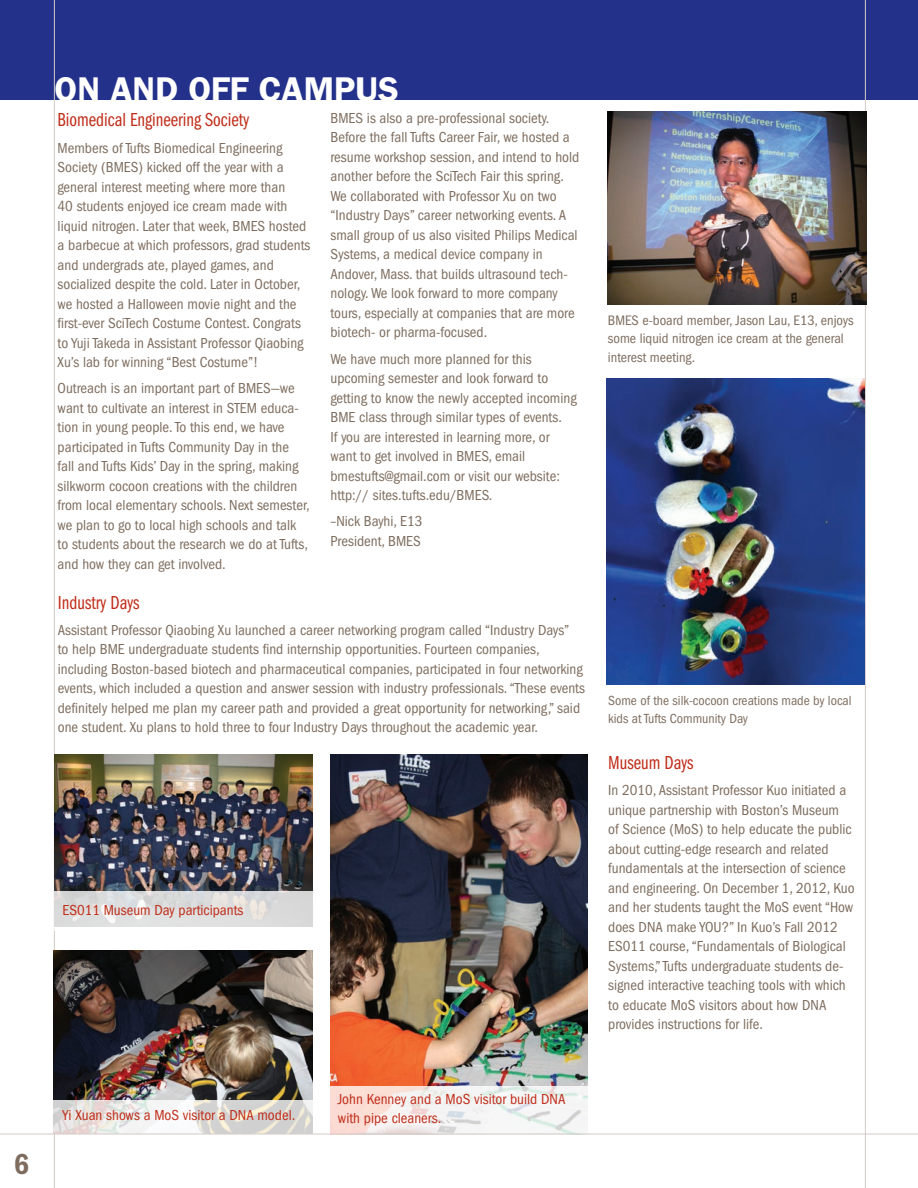
<style>
.page{position:relative;width:918px;height:1188px;background:#fff}
.page>*{position:absolute;margin:0;border:0;box-sizing:border-box;transform-origin:0 0}
.franklin_gothic_demi{font:600 34.5px "Franklin Gothic";color:#fff}
.t1{font:600 condensed 30px "Franklin Gothic";color:#7e6d5f}
.franklin_gothic_book{font:19.5px "Franklin Gothic Book Cmpr";color:#c02d19}
.franklin_gothic_book-2{font:condensed 15px/19.5px "Franklin Gothic";color:#7e6d5f}
.gothic_space_before{font:condensed 15px/19.5px "Franklin Gothic";color:#c02d19}
.gothic_space_before-2{font:condensed 14.25px/18.5px "Franklin Gothic";color:#7e6d5f}
.gothic_space_before-3{font:condensed 13.65px/17.7px "Franklin Gothic";color:#7e6d5f}
</style>
<div class="page">
<div style="left:0;top:0;width:918px;height:100px;background:#24318b"></div>
<hr style="left:865px;top:0;width:1px;height:1188px;background:#d4cac5">
<hr style="left:54px;top:0;width:1px;height:1188px;background:#d4cac5">
<img style="left:607px;top:379px;width:258px;height:305px">
<img style="left:608px;top:112px;width:258px;height:192px">
<img style="left:54px;top:754px;width:258px;height:137px">
<img style="left:330px;top:754px;width:258px;height:332px">
<img style="left:53px;top:950px;width:259px;height:150px">
<svg style="left:329px;top:1086px;width:268px;height:48px;fill:#f5f3f3"></svg>
<svg style="left:52px;top:1100px;width:264px;height:34px"></svg>
<svg style="left:54px;top:891px;width:259px;height:40px;background:#e0e0e0"></svg>
<hr style="left:0;top:1134px;width:918px;height:1px;background:#d4cac5">
<p class="t1" style="left:14px;top:1147px;width:17px">6</p>
<p class="franklin_gothic_demi" style="left:55px;top:69px;width:346px">ON AND OFF CAMPUS</p>
<p class="franklin_gothic_book" style="left:58px;top:109px;width:193px">Biomedical Engineering Society</p>
<p class="franklin_gothic_book-2" style="left:58px;top:138px;width:254px">Members of Tufts Biomedical Engineering Society (BMES) kicked off the year with a general interest meeting where more than<br>40 students enjoyed ice cream made with liquid nitrogen. Later that week, BMES hosted a barbecue at which professors, grad students and undergrads ate, played games, and socialized despite the cold. Later in October, we hosted a Halloween movie night and the first-ever SciTech Costume Contest. Congrats to Yuji Takeda in Assistant Professor Qiaobing Xu’s lab for winning “Best Costume”!</p>
<p class="franklin_gothic_book-2" style="left:58px;top:379px;width:254px">Outreach is an important part of BMES—we want to cultivate an interest in STEM educa&shy;tion in young people. To this end, we have participated in Tufts Community Day in the<br>fall and Tufts Kids’ Day in the spring, making silkworm cocoon creations with the children from local elementary schools. Next semester, we plan to go to local high schools and talk to students about the research we do at Tufts, and how they can get involved.</p>
<p class="franklin_gothic_book-2" style="left:331px;top:108px;width:250px">BMES is also a pre-professional society.<br>Before the fall Tufts Career Fair, we hosted a resume workshop session, and intend to hold another before the SciTech Fair this spring.<br>We collaborated with Professor Xu on two “Industry Days” career networking events. A small group of us also visited Philips Medical Systems, a medical device company in Andover, Mass. that builds ultrasound tech&shy;nology. We look forward to more company tours, especially at companies that are more biotech- or pharma-focused.</p>
<p class="franklin_gothic_book-2" style="left:331px;top:349px;width:248px">We have much more planned for this upcoming semester and look forward to getting to know the newly accepted incoming BME class through similar types of events.<br>If you are interested in learning more, or want to get involved in BMES, email bmestufts@gmail.com or visit our website: http:// sites.tufts.edu/BMES.</p>
<p class="franklin_gothic_book-2" style="left:331px;top:512px;width:93px">–Nick Bayhi, E13<br>President, BMES</p>
<p class="franklin_gothic_book" style="left:58px;top:592px;width:83px">Industry Days</p>
<p class="franklin_gothic_book-2" style="left:58px;top:620px;width:529px">Assistant Professor Qiaobing Xu launched a career networking program called “Industry Days”<br>to help BME undergraduate students find internship opportunities. Fourteen companies, including Boston-based biotech and pharmaceutical companies, participated in four networking events, which included a question and answer session with industry professionals. “These events definitely helped me plan my career path and provided a great opportunity for networking,” said one student. Xu plans to hold three to four Industry Days throughout the academic year.</p>
<p class="gothic_space_before" style="left:62px;top:900px;width:183px">ES011 Museum Day participants</p>
<p class="gothic_space_before-2" style="left:608px;top:311px;width:247px">BMES e-board member, Jason Lau, E13, enjoys some liquid nitrogen ice cream at the general interest meeting.</p>
<p class="gothic_space_before-3" style="left:608px;top:692px;width:245px">Some of the silk-cocoon creations made by local kids at Tufts Community Day</p>
<p class="franklin_gothic_book" style="left:608px;top:752px;width:87px">Museum Days</p>
<p class="franklin_gothic_book-2" style="left:608px;top:781px;width:248px">In 2010, Assistant Professor Kuo initiated a unique partnership with Boston’s Museum<br>of Science (MoS) to help educate the public about cutting-edge research and related fundamentals at the intersection of science and engineering. On December 1, 2012, Kuo and her students taught the MoS event “How does DNA make YOU?” In Kuo’s Fall 2012<br>ES011 course, “Fundamentals of Biological Systems,” Tufts undergraduate students de&shy;signed interactive teaching tools with which to educate MoS visitors about how DNA provides instructions for life.</p>
<p class="gothic_space_before" style="left:62px;top:1106px;width:234px">Yi Xuan shows a MoS visitor a DNA model.</p>
<p class="gothic_space_before" style="left:338px;top:1089px;width:229px">John Kenney and a MoS visitor build DNA with pipe cleaners.</p>
</div>
